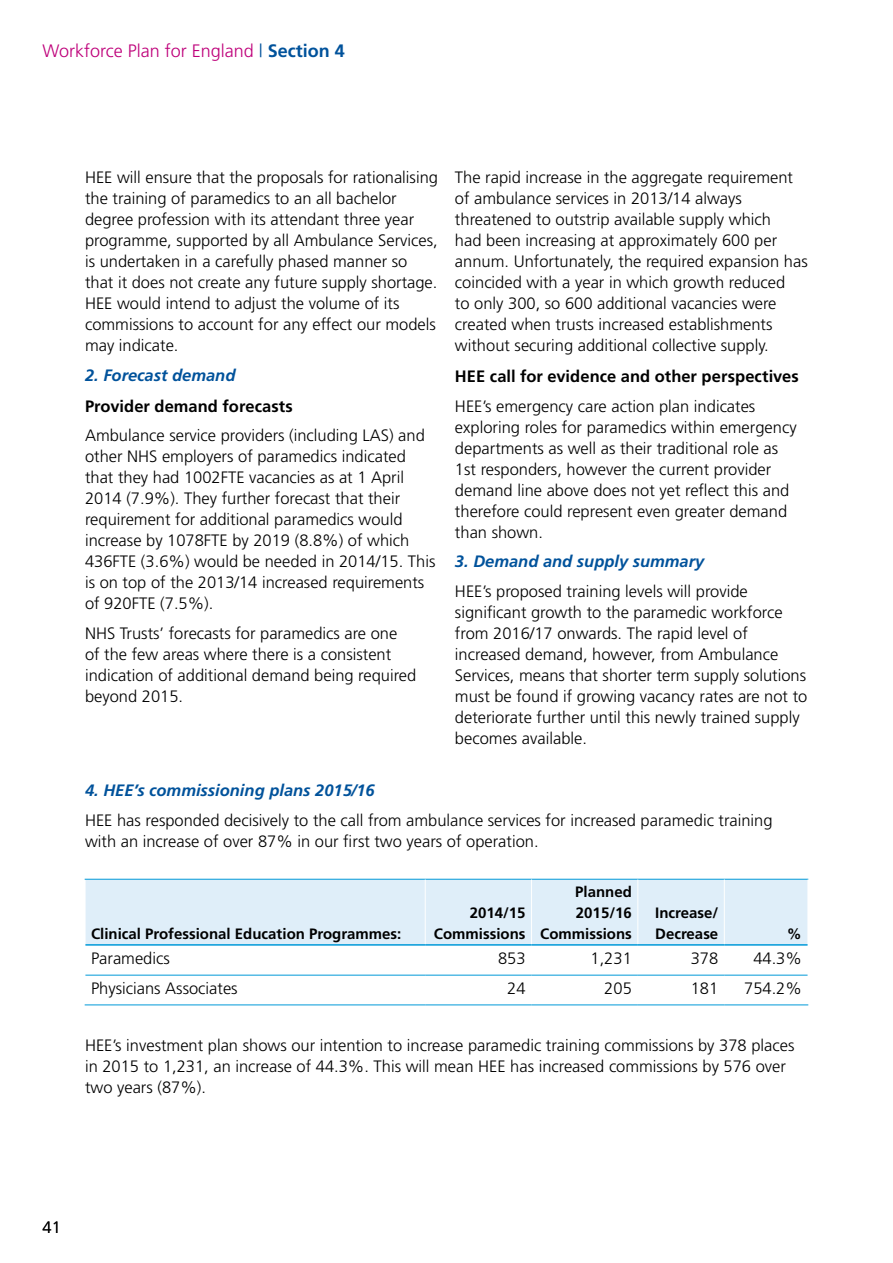
<style>
.page{position:relative;width:893px;height:1263px;background:#fff}
.page>*{position:absolute;margin:0;border:0;box-sizing:border-box;transform-origin:0 0}
.t1{font:300 18px "Frutiger";color:#be007a}
.t2{font:300 16.5px/21px "Frutiger";color:#000}
.t3{font:italic 700 16.5px "Frutiger";color:#00529b}
.t4{font:700 16.5px "Frutiger";color:#000}
.t5{font:700 15px/21px "Frutiger";color:#000;text-align:right}
.s1{color:#00529b}
.s2{font-weight:700;color:#00529b}
</style>
<div class="page">
<div style="left:86px;top:880px;width:721px;height:64px;background:#dfeef9"></div>
<hr style="left:85px;top:879px;width:340px;height:1px;background:#0099d8">
<hr style="left:425px;top:879px;width:106px;height:1px;background:#0099d8">
<hr style="left:531px;top:879px;width:107px;height:1px;background:#0099d8">
<hr style="left:638px;top:879px;width:86px;height:1px;background:#0099d8">
<hr style="left:724px;top:879px;width:84px;height:1px;background:#0099d8">
<hr style="left:425px;top:879px;width:1px;height:65px;background:#fff">
<hr style="left:531px;top:879px;width:1px;height:65px;background:#fff">
<hr style="left:637px;top:879px;width:1px;height:65px;background:#fff">
<hr style="left:724px;top:879px;width:1px;height:65px;background:#fff">
<hr style="left:807px;top:879px;width:1px;height:66px;background:#fff">
<hr style="left:85px;top:944px;width:340px;height:2px;background:#0099d8">
<hr style="left:425px;top:944px;width:106px;height:2px;background:#0099d8">
<hr style="left:531px;top:944px;width:107px;height:2px;background:#0099d8">
<hr style="left:638px;top:944px;width:86px;height:2px;background:#0099d8">
<hr style="left:724px;top:944px;width:83px;height:2px;background:#0099d8">
<hr style="left:85px;top:975px;width:340px;height:1px;background:#0099d8">
<hr style="left:425px;top:975px;width:106px;height:1px;background:#0099d8">
<hr style="left:531px;top:975px;width:107px;height:1px;background:#0099d8">
<hr style="left:638px;top:975px;width:86px;height:1px;background:#0099d8">
<hr style="left:724px;top:975px;width:83px;height:1px;background:#0099d8">
<hr style="left:85px;top:1004px;width:340px;height:1px;background:#0099d8">
<hr style="left:425px;top:1004px;width:106px;height:1px;background:#0099d8">
<hr style="left:531px;top:1004px;width:107px;height:1px;background:#0099d8">
<hr style="left:638px;top:1004px;width:86px;height:1px;background:#0099d8">
<hr style="left:724px;top:1004px;width:84px;height:1px;background:#0099d8">
<p class="t1" style="left:43px;top:40px;width:304px">Workforce Plan for England <span class="s1">|</span> <span class="s2">Section 4</span></p>
<p class="t2" style="left:85px;top:167px;width:354px">HEE will ensure that the proposals for rationalising the training of paramedics to an all bachelor degree profession with its attendant three year programme, supported by all Ambulance Services, is undertaken in a carefully phased manner so that it does not create any future supply shortage.<br>HEE would intend to adjust the volume of its commissions to account for any effect our models may indicate.</p>
<p class="t3" style="left:85px;top:365px;width:152px">2. Forecast demand</p>
<p class="t4" style="left:85px;top:396px;width:209px">Provider demand forecasts</p>
<p class="t2" style="left:85px;top:425px;width:352px">Ambulance service providers (including LAS) and other NHS employers of paramedics indicated that they had 1002FTE vacancies as at 1 April 2014 (7.9%). They further forecast that their requirement for additional paramedics would increase by 1078FTE by 2019 (8.8%) of which 436FTE (3.6%) would be needed in 2014/15. This is on top of the 2013/14 increased requirements of 920FTE (7.5%).</p>
<p class="t2" style="left:85px;top:622px;width:333px">NHS Trusts’ forecasts for paramedics are one<br>of the few areas where there is a consistent indication of additional demand being required beyond 2015.</p>
<p class="t2" style="left:455px;top:167px;width:354px">The rapid increase in the aggregate requirement of ambulance services in 2013/14 always threatened to outstrip available supply which<br>had been increasing at approximately 600 per annum. Unfortunately, the required expansion has coincided with a year in which growth reduced<br>to only 300, so 600 additional vacancies were created when trusts increased establishments without securing additional collective supply.</p>
<p class="t4" style="left:455px;top:367px;width:345px">HEE call for evidence and other perspectives</p>
<p class="t2" style="left:455px;top:395px;width:343px">HEE’s emergency care action plan indicates exploring roles for paramedics within emergency departments as well as their traditional role as 1st responders, however the current provider demand line above does not yet reflect this and therefore could represent even greater demand than shown.</p>
<p class="t3" style="left:455px;top:552px;width:251px">3. Demand and supply summary</p>
<p class="t2" style="left:455px;top:580px;width:354px">HEE’s proposed training levels will provide significant growth to the paramedic workforce from 2016/17 onwards. The rapid level of increased demand, however, from Ambulance Services, means that shorter term supply solutions must be found if growing vacancy rates are not to deteriorate further until this newly trained supply becomes available.</p>
<p class="t3" style="left:85px;top:781px;width:291px">4. HEE’s commissioning plans 2015/16</p>
<p class="t2" style="left:85px;top:809px;width:689px">HEE has responded decisively to the call from ambulance services for increased paramedic training with an increase of over 87% in our first two years of operation.</p>
<p class="t5" style="left:91px;top:923px;width:312px">Clinical Professional Education Programmes:</p>
<p class="t5" style="left:434px;top:902px;width:93px">2014/15<br>Commissions</p>
<p class="t5" style="left:540px;top:881px;width:93px">Planned<br>2015/16<br>Commissions</p>
<p class="t5" style="left:655px;top:902px;width:65px;text-align:left">Increase/<br>Decrease</p>
<p class="t5" style="left:787px;top:923px;width:16px">%</p>
<p class="t2" style="left:91px;top:947px;width:80px">Paramedics</p>
<p class="t2" style="left:498px;top:947px;width:29px">853</p>
<p class="t2" style="left:591px;top:947px;width:43px">1,231</p>
<p class="t2" style="left:691px;top:947px;width:29px">378</p>
<p class="t2" style="left:753px;top:947px;width:50px">44.3%</p>
<p class="t2" style="left:91px;top:978px;width:148px">Physicians Associates</p>
<p class="t2" style="left:507px;top:978px;width:20px">24</p>
<p class="t2" style="left:604px;top:978px;width:29px">205</p>
<p class="t2" style="left:691px;top:978px;width:29px">181</p>
<p class="t2" style="left:744px;top:978px;width:59px">754.2%</p>
<p class="t2" style="left:85px;top:1034px;width:711px">HEE’s investment plan shows our intention to increase paramedic training commissions by 378 places in 2015 to 1,231, an increase of 44.3%. This will mean HEE has increased commissions by 576 over two years (87%).</p>
<p class="t2" style="left:43px;top:1217px;width:20px">41</p>
</div>
